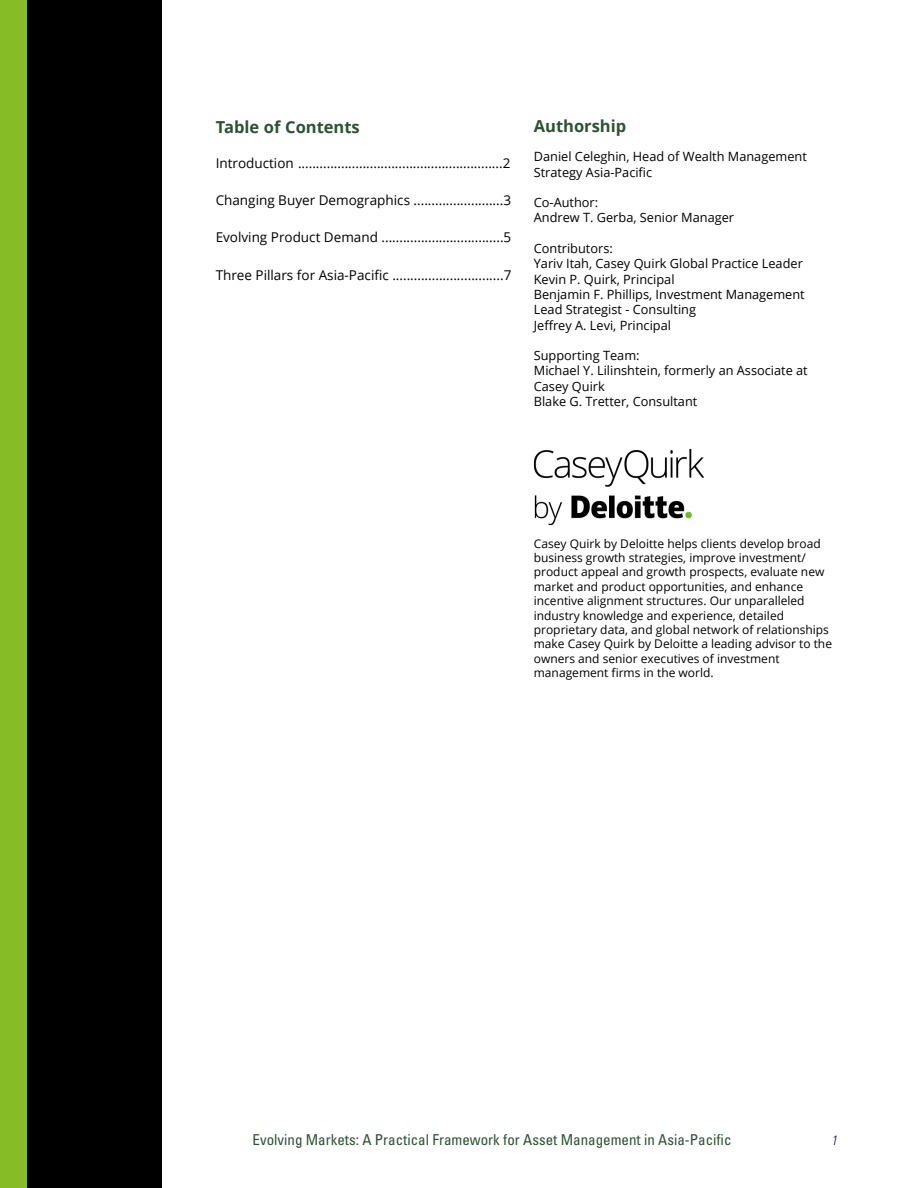
<style>
.page{position:relative;width:918px;height:1188px;background:#fff}
.page>*{position:absolute;margin:0;border:0;box-sizing:border-box;transform-origin:0 0}
.t1{font:700 16.5px "Open Sans";color:#2c5234}
.t2{font:condensed 15px "Univers";color:#2c5234}
.t3{font:13.5px "Open Sans";color:#000}
.t4{font:italic 300 condensed 13.5px "Univers";color:#0c104b}
.t5{font:12.75px/15.3px "Open Sans";color:#000}
.t6{font:12px/14.4px "Open Sans";color:#000}
</style>
<div class="page">
<div style="left:0;top:0;width:162px;height:1188px;background:#000"></div>
<div style="left:0;top:0;width:27px;height:1188px;background:#86bc25"></div>
<img style="left:533px;top:448px;width:171px;height:77px">
<h1 class="t1" style="left:216px;top:115px;width:146px">Table of Contents</h1>
<p class="t3" style="left:216px;top:154px;width:296px">Introduction .........................................................2</p>
<p class="t3" style="left:216px;top:191px;width:297px">Changing Buyer Demographics .........................3</p>
<p class="t3" style="left:216px;top:228px;width:297px">Evolving Product Demand ..................................5</p>
<p class="t3" style="left:216px;top:266px;width:297px">Three Pillars for Asia-Pacific ...............................7</p>
<h1 class="t1" style="left:534px;top:114px;width:94px">Authorship</h1>
<p class="t5" style="left:534px;top:149px;width:275px">Daniel Celeghin, Head of Wealth Management<br>Strategy Asia-Pacific</p>
<p class="t5" style="left:534px;top:195px;width:202px">Co-Author:<br>Andrew T. Gerba, Senior Manager</p>
<p class="t5" style="left:534px;top:240px;width:272px">Contributors:<br>Yariv Itah, Casey Quirk Global Practice Leader<br>Kevin P. Quirk, Principal<br>Benjamin F. Phillips, Investment Management<br>Lead Strategist - Consulting<br>Jeffrey A. Levi, Principal</p>
<p class="t5" style="left:534px;top:348px;width:275px">Supporting Team:<br>Michael Y. Lilinshtein, formerly an Associate at<br>Casey Quirk<br>Blake G. Tretter, Consultant</p>
<p class="t6" style="left:534px;top:536px;width:300px">Casey Quirk by Deloitte helps clients develop broad business growth strategies, improve investment/ product appeal and growth prospects, evaluate new market and product opportunities, and enhance incentive alignment structures. Our unparalleled industry knowledge and experience, detailed proprietary data, and global network of relationships make Casey Quirk by Deloitte a leading advisor to the owners and senior executives of investment management firms in the world.</p>
<p class="t2" style="left:253px;top:1134px;width:481px">Evolving Markets: A Practical Framework for Asset Management in Asia-Pacific</p>
<p class="t4" style="left:831px;top:1135px;width:7px">1</p>
</div>
